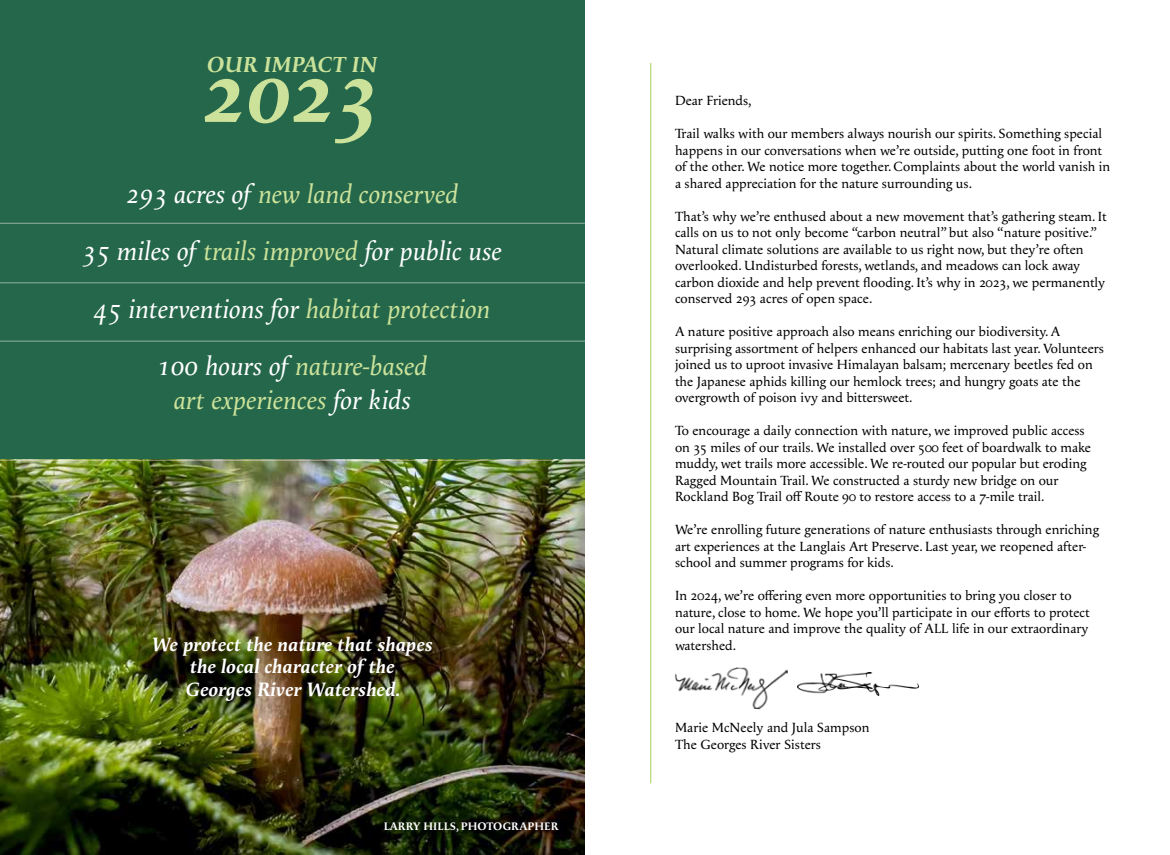
<style>
.page{position:relative;width:1170px;height:855px;background:#fff}
.page>*{position:absolute;margin:0;border:0;box-sizing:border-box;transform-origin:0 0}
.t1{font:italic 700 88.75px "Apolline Std";color:#cce29a}
.t2{font:italic 27.5px/57.5px "Apolline Std";color:#fff;text-align:center}
.t3{font:italic 27.5px "Apolline Std";color:#cce29a}
.t4{font:italic 700 22.5px "Apolline Std";color:#cce29a}
.t5{font:italic 700 20px/22.5px "Apolline Std";color:#fff;text-align:center}
.t6{font:13.75px/16.5px "Apolline Std";color:#000}
.t7{font:700 11.25px "Apolline Std";color:#fff}
.s1{color:#cce29a}
.s2{color:#fff}
</style>
<div class="page">
<div style="left:0;top:0;width:585px;height:855px;background:#24674b"></div>
<hr style="left:0;top:283px;width:585px;height:1px;background:#fff">
<hr style="left:0;top:341px;width:585px;height:1px;background:#fff">
<hr style="left:650px;top:63px;width:1px;height:720px;background:#b8d774">
<img style="left:798px;top:673px;width:120px;height:23px">
<img style="left:675px;top:667px;width:113px;height:43px">
<hr style="left:0;top:223px;width:585px;height:1px;background:#fff">
<img style="left:0;top:461px;width:585px;height:394px">
<hr style="left:0;top:460px;width:585px;height:1px;background:#fff">
<h3 class="t4" style="left:207px;top:51px;width:172px">OUR IMPACT IN</h3>
<h1 class="t1" style="left:204px;top:40px;width:179px">2023</h1>
<h2 class="t2" style="left:83px;top:166px;width:421px">293 acres of <span class="s1">new land conserved<br></span>35 miles of <span class="s1">trails improved</span> for public use 45 interventions for <span class="s1">habitat protection </span>100 hours of <span class="s1">nature-based</span></h2>
<h2 class="t3" style="left:174px;top:384px;width:238px">art experiences <span class="s2">for kids</span></h2>
<h3 class="t5" style="left:152px;top:634px;width:282px">We protect the nature that shapes the local character of the<br>Georges River Watershed.</h3>
<p class="t7" style="left:384px;top:819px;width:177px">LARRY HILLS, PHOTOGRAPHER</p>
<p class="t6" style="left:675px;top:93px;width:78px">Dear Friends,</p>
<p class="t6" style="left:675px;top:126px;width:437px">Trail walks with our members always nourish our spirits. Something special happens in our conversations when we’re outside, putting one foot in front of the other. We notice more together. Complaints about the world vanish in a shared appreciation for the nature surrounding us.</p>
<p class="t6" style="left:675px;top:208px;width:433px">That’s why we’re enthused about a new movement that’s gathering steam. It calls on us to not only become “carbon neutral” but also “nature positive.” Natural climate solutions are available to us right now, but they’re often overlooked. Undisturbed forests, wetlands, and meadows can lock away carbon dioxide and help prevent flooding. It’s why in 2023, we permanently conserved 293 acres of open space.</p>
<p class="t6" style="left:675px;top:324px;width:431px">A nature positive approach also means enriching our biodiversity. A surprising assortment of helpers enhanced our habitats last year. Volunteers joined us to uproot invasive Himalayan balsam; mercenary beetles fed on the Japanese aphids killing our hemlock trees; and hungry goats ate the overgrowth of poison ivy and bittersweet.</p>
<p class="t6" style="left:675px;top:423px;width:418px">To encourage a daily connection with nature, we improved public access on 35 miles of our trails. We installed over 500 feet of boardwalk to make muddy, wet trails more accessible. We re-routed our popular but eroding Ragged Mountain Trail. We constructed a sturdy new bridge on our Rockland Bog Trail off Route 90 to restore access to a 7-mile trail.</p>
<p class="t6" style="left:675px;top:522px;width:426px">We’re enrolling future generations of nature enthusiasts through enriching art experiences at the Langlais Art Preserve. Last year, we reopened after&shy;school and summer programs for kids.</p>
<p class="t6" style="left:675px;top:588px;width:416px">In 2024, we’re offering even more opportunities to bring you closer to nature, close to home. We hope you’ll participate in our efforts to protect our local nature and improve the quality of ALL life in our extraordinary watershed.</p>
<p class="t6" style="left:675px;top:720px;width:196px">Marie McNeely and Jula Sampson<br>The Georges River Sisters</p>
</div>
